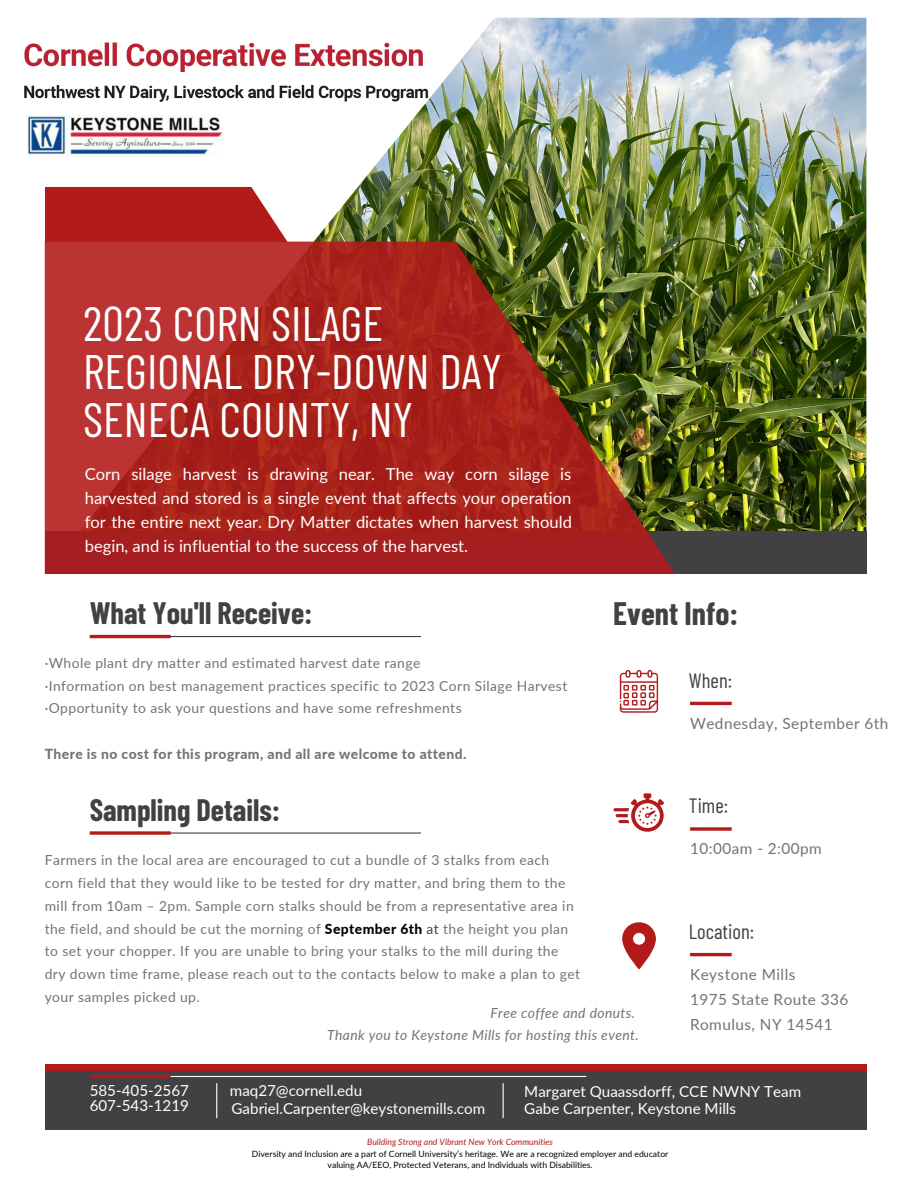
<style>
.page{position:relative;width:918px;height:1188px;background:#fff}
.page>*{position:absolute;margin:0;border:0;box-sizing:border-box;transform-origin:0 0}
.t1{font:48.3px "Barlow Condensed";color:#fff}
.t2{font:700 31.8px "Barlow Condensed";color:#414042}
.t3{font:700 30.3px "Barlow Condensed";color:#414042}
.t4{font:20.7px "Barlow Condensed";color:#414042}
.t5{font:16.5px/23.9px "Lato";color:#fff;text-align:justify}
.t6{font:15.3px "Lato";letter-spacing:.03em;color:#737373}
.t7{font:15.15px "Lato";color:#fff}
.t8{font:13.95px/22.8px "Lato";letter-spacing:.03em;color:#737373}
.t9{font:italic 13.95px "Lato";letter-spacing:.03em;color:#737373}
.t10{font:800 13.95px "Lato";letter-spacing:.03em;color:#737373}
.t11{font:8.7px/11.6px "Lato";color:#000;text-align:center}
.t12{font:italic 8.7px "Lato";color:#b31b1b}
.s1{font-weight:800;color:#000}
.s2{color:#414042}
</style>
<div class="page">
<img style="left:288px;top:18px;width:578px;height:514px">
<svg style="left:45px;top:187px;width:243px;height:55px;background:#b82b2b"></svg>
<div style="left:45px;top:532px;width:821px;height:42px;background:#414042"></div>
<svg style="left:45px;top:242px;width:630px;height:332px;background:#9c2f20"></svg>
<div style="left:45px;top:1070px;width:821px;height:60px;background:#414042"></div>
<div style="left:45px;top:1064px;width:821px;height:7px;background:#b31b1b"></div>
<hr style="left:91px;top:636px;width:330px;height:1px;background:#414042">
<hr style="left:91px;top:832px;width:330px;height:2px;background:#414042">
<hr style="left:90px;top:635px;width:81px;height:3px;background:#b31b1b">
<svg style="left:90px;top:831px;width:81px;height:4px"></svg>
<svg style="left:620px;top:670px;width:38px;height:43px"></svg>
<hr style="left:690px;top:702px;width:42px;height:3px;background:#b31b1b">
<svg style="left:613px;top:793px;width:51px;height:39px"></svg>
<svg style="left:690px;top:827px;width:42px;height:4px"></svg>
<svg style="left:622px;top:922px;width:34px;height:48px"></svg>
<hr style="left:690px;top:953px;width:42px;height:3px;background:#b31b1b">
<hr style="left:91px;top:1076px;width:495px;height:1px;background:#fff">
<hr style="left:90px;top:1075px;width:81px;height:3px;background:#b31b1b">
<hr style="left:216px;top:1083px;width:1px;height:35px;background:#fff">
<hr style="left:503px;top:1083px;width:1px;height:35px;background:#fff">
<img style="left:24px;top:34px;width:414px;height:73px">
<img style="left:27px;top:115px;width:197px;height:41px">
<p class="t1" style="left:83px;top:293px;width:301px">2023 CORN SILAGE</p>
<p class="t1" style="left:83px;top:341px;width:420px">REGIONAL DRY-DOWN DAY</p>
<p class="t1" style="left:83px;top:389px;width:332px">SENECA COUNTY, NY</p>
<p class="t5" style="left:85px;top:462px;width:489px">Corn silage harvest is drawing near. The way corn silage is harvested and stored is a single event that affects your operation for the entire next year. Dry Matter dictates when harvest should begin, and is influential to the success of the harvest.</p>
<p class="t3" style="left:90px;top:594px;width:224px">What You'll Receive:</p>
<p class="t8" style="left:45px;top:651px;width:377px">·Whole plant dry matter and estimated harvest date range</p>
<p class="t8" style="left:45px;top:674px;width:524px">·Information on best management practices specific to 2023 Corn Silage Harvest</p>
<p class="t8" style="left:45px;top:696px;width:418px">·Opportunity to ask your questions and have some refreshments</p>
<p class="t10" style="left:45px;top:745px;width:423px">There is no cost for this program, and all are welcome to attend.</p>
<p class="t2" style="left:613px;top:593px;width:127px">Event Info:</p>
<p class="t4" style="left:689px;top:667px;width:45px">When:</p>
<p class="t6" style="left:690px;top:714px;width:200px">Wednesday, September 6th</p>
<p class="t3" style="left:90px;top:791px;width:192px">Sampling Details:</p>
<p class="t8" style="left:45px;top:848px;width:537px">Farmers in the local area are encouraged to cut a bundle of 3 stalks from each corn field that they would like to be tested for dry matter, and bring them to the mill from 10am – 2pm. Sample corn stalks should be from a representative area in the field, and should be cut the morning of <span class="s1">September 6th</span> <span class="s2">at</span> the height you plan to set your chopper. If you are unable to bring your stalks to the mill during the dry down time frame, please reach out to the contacts below to make a plan to get your samples picked up.</p>
<p class="t9" style="left:490px;top:1004px;width:146px">Free coffee and donuts.</p>
<p class="t9" style="left:327px;top:1027px;width:313px">Thank you to Keystone Mills for hosting this event.</p>
<p class="t4" style="left:689px;top:792px;width:41px">Time:</p>
<p class="t6" style="left:690px;top:839px;width:133px">10:00am - 2:00pm</p>
<p class="t4" style="left:689px;top:918px;width:67px">Location:</p>
<p class="t6" style="left:690px;top:965px;width:107px">Keystone Mills</p>
<p class="t6" style="left:690px;top:990px;width:160px">1975 State Route 336</p>
<p class="t6" style="left:690px;top:1015px;width:144px">Romulus, NY 14541</p>
<p class="t7" style="left:90px;top:1081px;width:101px">585-405-2567</p>
<p class="t7" style="left:90px;top:1096px;width:101px">607-543-1219</p>
<p class="t7" style="left:230px;top:1081px;width:134px">maq27@cornell.edu</p>
<p class="t7" style="left:524px;top:1082px;width:278px">Margaret Quaassdorff, CCE NWNY Team</p>
<p class="t7" style="left:524px;top:1099px;width:213px">Gabe Carpenter, Keystone Mills</p>
<p class="t12" style="left:367px;top:1137px;width:187px">Building Strong and Vibrant New York Communities</p>
<p class="t11" style="left:252px;top:1148px;width:418px">Diversity and Inclusion are a part of Cornell University’s heritage. We are a recognized employer and educator valuing AA/EEO, Protected Veterans, and Individuals with Disabilities.</p>
<p class="t7" style="left:232px;top:1099px;width:255px">Gabriel.Carpenter@keystonemills.com</p>
</div>
